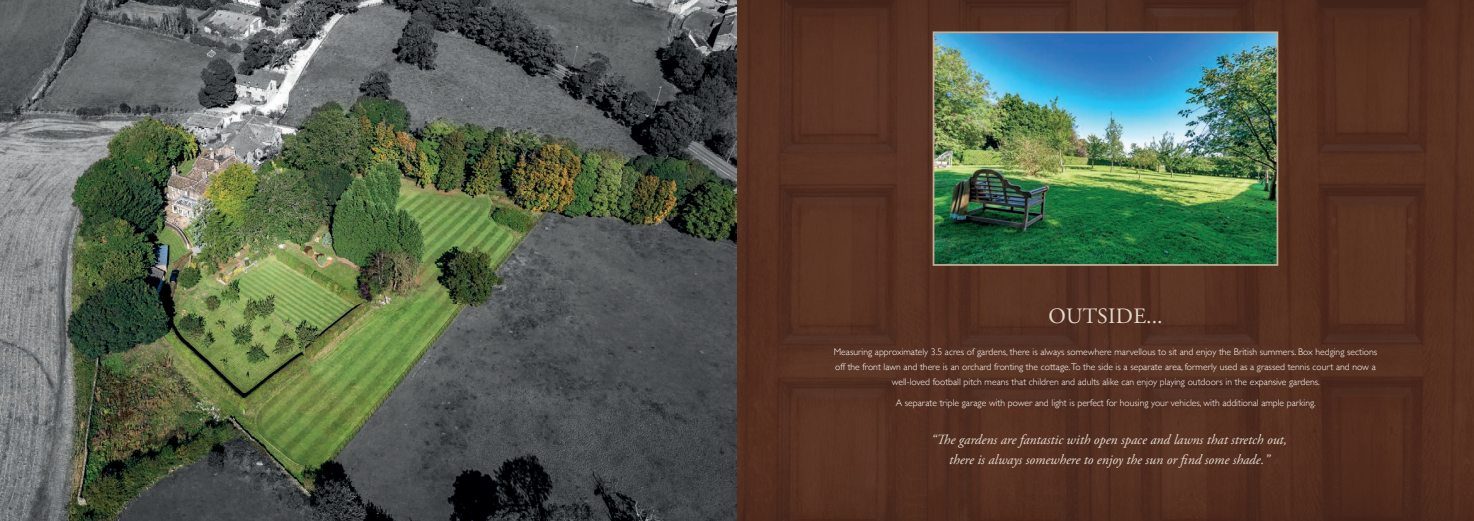
<style>
.page{position:relative;width:1474px;height:521px;background:#fff}
.page>*{position:absolute;margin:0;border:0;box-sizing:border-box;transform-origin:0 0}
.t1{font:21.88px "Adobe Garamond Pro";letter-spacing:.015em;color:#e5dbcf}
.t2{font:italic 14px/19.2px "Adobe Garamond Pro";color:#e5dbcf;text-align:center}
.t3{font:300 9.62px/14.9px "Gill Sans";color:#fff;text-align:center}
</style>
<div class="page">
<img style="left:737px;top:0;width:736px;height:521px">
<img style="left:935px;top:34px;width:340px;height:229px">
<div style="left:932px;top:31px;width:346px;height:235px;border:2px solid #c3ad94"></div>
<img style="left:0;top:0;width:737px;height:521px">
<h1 class="t1" style="left:1048px;top:303px;width:116px">OUTSIDE...</h1>
<p class="t3" style="left:833px;top:344px;width:545px">Measuring approximately 3.5 acres of gardens, there is always somewhere marvellous to sit and enjoy the British summers. Box hedging sections off the front lawn and there is an orchard fronting the cottage.To the side is a separate area, formerly used as a grassed tennis court and now a well-loved football pitch means that children and adults alike can enjoy playing outdoors in the expansive gardens.</p>
<p class="t3" style="left:895px;top:395px;width:421px">A separate triple garage with power and light is perfect for housing your vehicles, with additional ample parking.</p>
<h2 class="t2" style="left:931px;top:431px;width:357px">“The gardens are fantastic with open space and lawns that stretch out, there is always somewhere to enjoy the sun or find some shade.”</h2>
</div>
